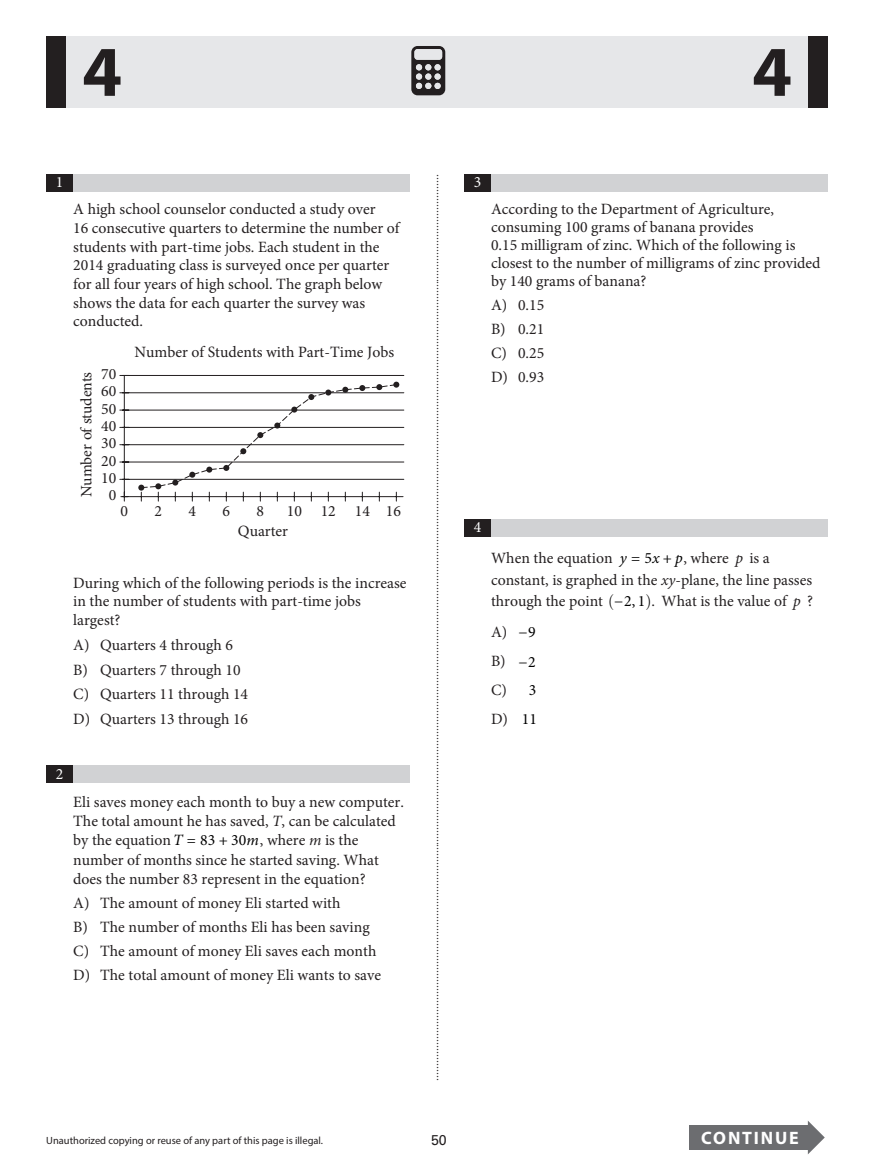
<style>
.page{position:relative;width:878px;height:1175px;background:#fff}
.page>*{position:absolute;margin:0;border:0;box-sizing:border-box;transform-origin:0 0}
.t1{font:700 71.85px "Myriad Pro";color:#231f20}
.t2{font:700 18px "Myriad Pro";letter-spacing:.105em;color:#fff}
.span{font:15.75px/18.8px "Minion Pro";color:#231f20}
.t3{font:15.75px "Minion Pro";color:#fff}
.t4{font:14.25px "Univers LT Std";color:#231f20}
.t5{font:12px "Times";color:#231f20}
.t6{font:10.5px "Myriad Pro";color:#231f20}
.s1{font-style:italic}
.s2{font-style:italic;color:#000}
.s3{color:#000}
</style>
<div class="page">
<div style="left:63px;top:36px;width:748px;height:72px;background:#e6e7e9"></div>
<hr style="left:124px;top:376px;width:1px;height:120px;background:#231f20">
<hr style="left:123px;top:496px;width:280px;height:1px;background:#231f20">
<hr style="left:122px;top:375px;width:282px;height:1px;background:#231f20">
<hr style="left:122px;top:410px;width:282px;height:1px;background:#231f20">
<hr style="left:122px;top:427px;width:282px;height:1px;background:#231f20">
<hr style="left:122px;top:444px;width:282px;height:1px;background:#231f20">
<hr style="left:122px;top:461px;width:282px;height:1px;background:#231f20">
<hr style="left:122px;top:479px;width:282px;height:1px;background:#231f20">
<svg style="left:121px;top:492px;width:7px;height:9px"></svg>
<hr style="left:122px;top:392px;width:282px;height:1px;background:#231f20">
<svg style="left:138px;top:381px;width:261px;height:120px"></svg>
<div style="left:46px;top:36px;width:20px;height:72px;background:#231f20"></div>
<svg style="left:411px;top:46px;width:34px;height:49px"></svg>
<div style="left:414px;top:49px;width:28px;height:11px;background:#e6e7e9;border-radius:3px"></div>
<div style="left:808px;top:36px;width:20px;height:72px;background:#231f20"></div>
<div style="left:46px;top:174px;width:364px;height:18px;background:#d1d2d4"></div>
<div style="left:46px;top:174px;width:27px;height:18px;background:#231f20"></div>
<div style="left:46px;top:765px;width:364px;height:18px;background:#d1d2d4"></div>
<div style="left:46px;top:765px;width:27px;height:18px;background:#231f20"></div>
<div style="left:464px;top:174px;width:364px;height:18px;background:#d1d2d4"></div>
<div style="left:464px;top:174px;width:27px;height:18px;background:#231f20"></div>
<div style="left:464px;top:519px;width:364px;height:18px;background:#d1d2d4"></div>
<div style="left:464px;top:519px;width:27px;height:18px;background:#231f20"></div>
<div style="left:689px;top:1125px;width:121px;height:24px;background:#6c6d70"></div>
<svg style="left:807px;top:1121px;width:17px;height:33px"></svg>
<h1 class="t1" style="left:82px;top:25px;width:41px">4</h1>
<h1 class="t1" style="left:752px;top:25px;width:41px">4</h1>
<p class="t3" style="left:56px;top:172px;width:9px">1</p>
<p class="span" style="left:73px;top:200px;width:328px">A high school counselor conducted a study over<br>16 consecutive quarters to determine the number of students with part-time jobs. Each student in the 2014 graduating class is surveyed once per quarter for all four years of high school. The graph below shows the data for each quarter the survey was conducted.</p>
<p class="span" style="left:77px;top:497px;width:127px;rotate:-90deg">Number of students</p>
<p class="span" style="left:101px;top:365px;width:17px;line-height:17.2px;text-align:center">70<br>60<br>50<br>40<br>30<br>20<br>10<br>0</p>
<p class="span" style="left:134px;top:343px;width:261px">Number of Students with Part-Time Jobs</p>
<p class="span" style="left:238px;top:500px;width:164px;line-height:20px;text-indent:49px">10 12 14 16<br>Quarter</p>
<p class="span" style="left:120px;top:501px;width:9px">0</p>
<p class="span" style="left:188px;top:501px;width:9px">4</p>
<p class="span" style="left:222px;top:501px;width:9px">6</p>
<p class="span" style="left:256px;top:501px;width:9px">8</p>
<p class="span" style="left:154px;top:501px;width:9px">2</p>
<p class="span" style="left:73px;top:573px;width:335px">During which of the following periods is the increase in the number of students with part-time jobs largest?</p>
<p class="span" style="left:73px;top:635px;width:161px">A) Quarters 4 through 6</p>
<p class="span" style="left:73px;top:660px;width:169px">B) Quarters 7 through 10</p>
<p class="span" style="left:73px;top:685px;width:176px">C) Quarters 11 through 14</p>
<p class="span" style="left:73px;top:709px;width:176px">D) Quarters 13 through 16</p>
<p class="t3" style="left:56px;top:763px;width:9px">2</p>
<p class="span" style="left:73px;top:792px;width:332px;line-height:19.4px">Eli saves money each month to buy a new computer.<br>The total amount he has saved, <span class="s1">T</span>, can be calculated by the equation<span class="s2">T</span> <span class="s3">= 83 + 30</span><span class="s2">m</span>, where <span class="s1">m</span> is the number of months since he started saving. What does the number 83 represent in the equation?</p>
<p class="span" style="left:73px;top:893px;width:269px">A) The amount of money Eli started with</p>
<p class="span" style="left:73px;top:917px;width:298px">B) The number of months Eli has been saving</p>
<p class="span" style="left:73px;top:941px;width:305px">C) The amount of money Eli saves each month</p>
<p class="span" style="left:73px;top:965px;width:309px">D) The total amount of money Eli wants to save</p>
<p class="t5" style="left:448px;top:174px;width:909px;rotate:90deg">...............................................................................................................................................................................................................................................................................................................</p>
<p class="t3" style="left:474px;top:172px;width:9px">3</p>
<p class="t3" style="left:474px;top:517px;width:9px">4</p>
<p class="span" style="left:491px;top:200px;width:331px;line-height:18px">According to the Department of Agriculture, consuming 100 grams of banana provides<br>0.15 milligram of zinc. Which of the following is closest to the number of milligrams of zinc provided by 140 grams of banana?</p>
<p class="span" style="left:491px;top:295px;width:55px">A) 0.15</p>
<p class="span" style="left:491px;top:319px;width:55px">B) 0.21</p>
<p class="span" style="left:491px;top:343px;width:55px">C) 0.25</p>
<p class="span" style="left:491px;top:367px;width:55px">D) 0.93</p>
<p class="span" style="left:491px;top:548px;width:123px">When the equation</p>
<p class="span" style="left:620px;top:548px;width:151px"><span class="s2">y</span> <span class="s3">= 5</span><span class="s2">x</span> <span class="s3">+</span> <span class="s2">p</span>, where <span class="s1">p</span> is a</p>
<p class="span" style="left:491px;top:569px;width:322px;line-height:21.6px">constant, is graphed in the <span class="s1">xy</span>-plane, the line passes through the point</p>
<p class="span" style="left:614px;top:592px;width:200px"><span class="s3">−2, 1</span> . What is the value of <span class="s1">p</span> ?</p>
<p class="span" style="left:491px;top:623px;width:46px">A) <span class="s3">−9</span></p>
<p class="span" style="left:491px;top:651px;width:46px">B) <span class="s3">−2</span></p>
<p class="span" style="left:491px;top:680px;width:47px">C) <span class="s3">3</span></p>
<p class="span" style="left:491px;top:709px;width:47px">D) <span class="s3">11</span></p>
<p class="t6" style="left:46px;top:1133px;width:278px">Unauthorized copying or reuse of any part of this page is illegal.</p>
<p class="t4" style="left:431px;top:1131px;width:17px">50</p>
<p class="t2" style="left:701px;top:1126px;width:99px">CONTINUE</p>
</div>
